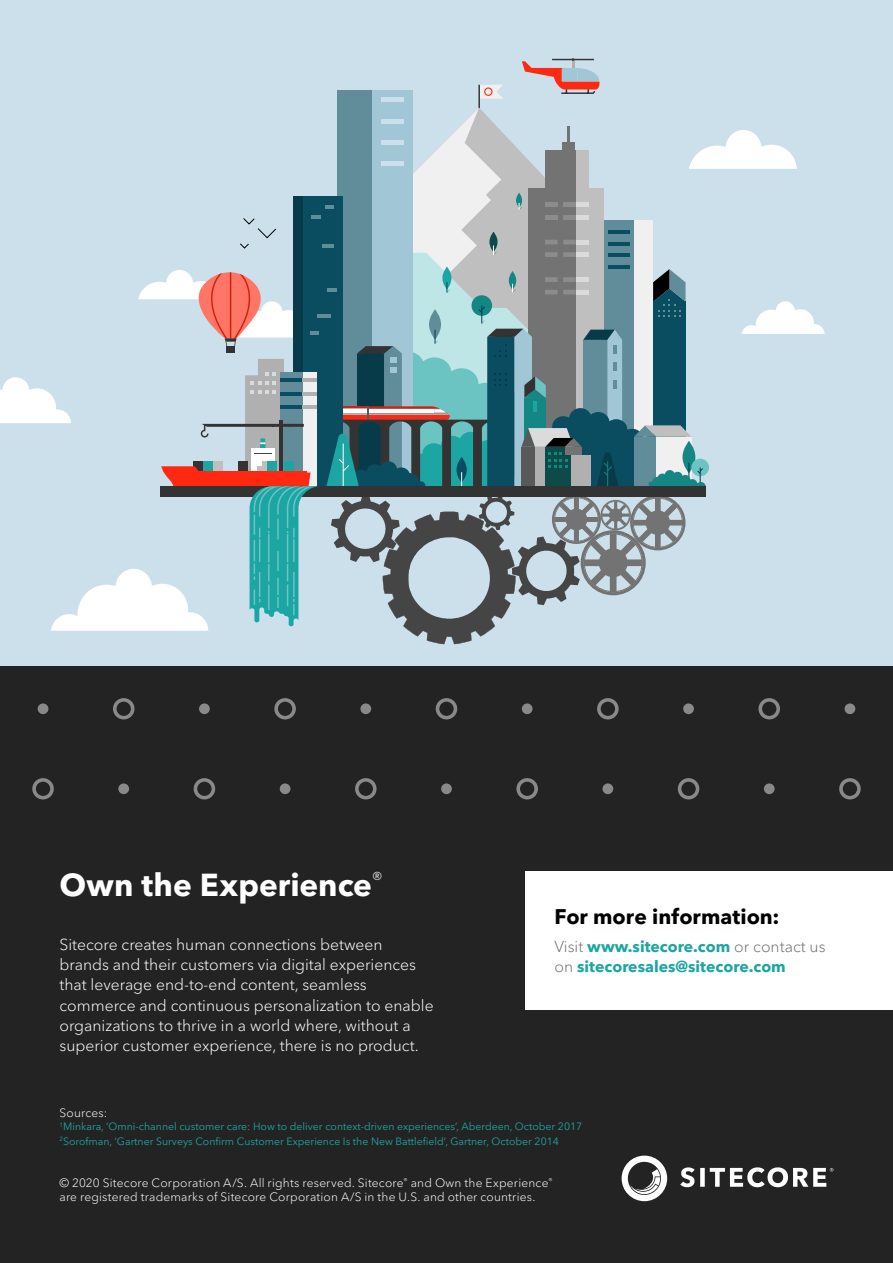
<style>
.page{position:relative;width:893px;height:1263px;background:#fff}
.page>*{position:absolute;margin:0;border:0;box-sizing:border-box;transform-origin:0 0}
.t1{font:700 31.5px "Avenir Next LT Pro";color:#fff}
.t2{font:700 21px "Avenir Next LT Pro";color:#000}
.t3{font:300 15.75px/20.2px "Avenir Next LT Pro";color:#fff}
.t4{font:700 15.75px/20.2px "Avenir Next LT Pro";color:#1ca6a3}
.t5{font:300 12px/14.4px "Avenir Next LT Pro";letter-spacing:.015em;color:#fff}
.t6{font:10.5px/14.4px "Avenir Next LT Pro";color:#1ca6a3}
.s1{font-weight:300;color:#707070}
</style>
<div class="page">
<div style="left:0;top:0;width:893px;height:1235px;background:#cce0eb"></div>
<hr style="left:478px;top:85px;width:2px;height:29px;background:#333">
<svg style="left:480px;top:85px;width:23px;height:14px"></svg>
<div style="left:356px;top:90px;width:56px;height:399px;background:#a1c7d6"></div>
<div style="left:337px;top:90px;width:35px;height:399px;background:#618c99"></div>
<hr style="left:381px;top:98px;width:22px;height:4px;background:#cce0eb">
<svg style="left:522px;top:58px;width:78px;height:36px"></svg>
<svg style="left:0;top:108px;width:824px;height:536px"></svg>
<div style="left:0;top:666px;width:893px;height:597px;background:#232323"></div>
<div style="left:683px;top:703px;width:11px;height:11px;background:#898989;border-radius:50%"></div>
<svg style="left:522px;top:703px;width:11px;height:11px"></svg>
<svg style="left:844px;top:703px;width:11px;height:11px"></svg>
<svg style="left:758px;top:698px;width:22px;height:21px"></svg>
<svg style="left:597px;top:698px;width:22px;height:21px"></svg>
<svg style="left:602px;top:783px;width:11px;height:11px"></svg>
<svg style="left:764px;top:778px;width:97px;height:22px"></svg>
<svg style="left:678px;top:778px;width:21px;height:21px"></svg>
<svg style="left:516px;top:778px;width:22px;height:21px"></svg>
<div style="left:199px;top:703px;width:11px;height:11px;background:#898989;border-radius:50%"></div>
<div style="left:38px;top:703px;width:10px;height:11px;background:#898989;border-radius:50%"></div>
<svg style="left:360px;top:703px;width:11px;height:11px"></svg>
<svg style="left:274px;top:698px;width:22px;height:21px"></svg>
<svg style="left:113px;top:698px;width:21px;height:21px"></svg>
<svg style="left:436px;top:698px;width:21px;height:21px"></svg>
<div style="left:441px;top:783px;width:11px;height:11px;background:#898989;border-radius:50%"></div>
<div style="left:280px;top:783px;width:10px;height:11px;background:#898989;border-radius:50%"></div>
<svg style="left:118px;top:783px;width:11px;height:11px"></svg>
<svg style="left:355px;top:778px;width:22px;height:21px"></svg>
<svg style="left:194px;top:778px;width:21px;height:21px"></svg>
<svg style="left:32px;top:778px;width:22px;height:21px"></svg>
<div style="left:526px;top:872px;width:367px;height:138px;background:#fff"></div>
<svg style="left:622px;top:1155px;width:45px;height:46px"></svg>
<svg style="left:680px;top:1167px;width:153px;height:20px"></svg>
<h1 class="t1" style="left:60px;top:865px;width:325px">Own the Experience<sup>®</sup></h1>
<p class="t3" style="left:60px;top:934px;width:376px">Sitecore creates human connections between brands and their customers via digital experiences that leverage end-to-end content, seamless commerce and continuous personalization to enable organizations to thrive in a world where, without a superior customer experience, there is no product.</p>
<h2 class="t2" style="left:554px;top:903px;width:227px">For more information:</h2>
<p class="t4" style="left:554px;top:936px;width:273px"><span class="s1">Visit</span> www.sitecore.com <span class="s1">or contact us on</span> sitecoresales@sitecore.com</p>
<p class="t5" style="left:60px;top:1105px;width:49px">Sources:</p>
<p class="t6" style="left:60px;top:1119px;width:524px"><sup>1</sup>Minkara, ‘Omni-channel customer care: How to deliver context-driven experiences’, Aberdeen, October 2017<br><sup>2</sup>Sorofman, ‘Gartner Surveys Confirm Customer Experience Is the New Battlefield’, Gartner, October 2014</p>
<p class="t5" style="left:60px;top:1175px;width:495px">© 2020 Sitecore Corporation A/S. All rights reserved. Sitecore<sup>®</sup> and Own the Experience<sup>® </sup>are registered trademarks of Sitecore Corporation A/S in the U.S. and other countries.</p>
</div>
